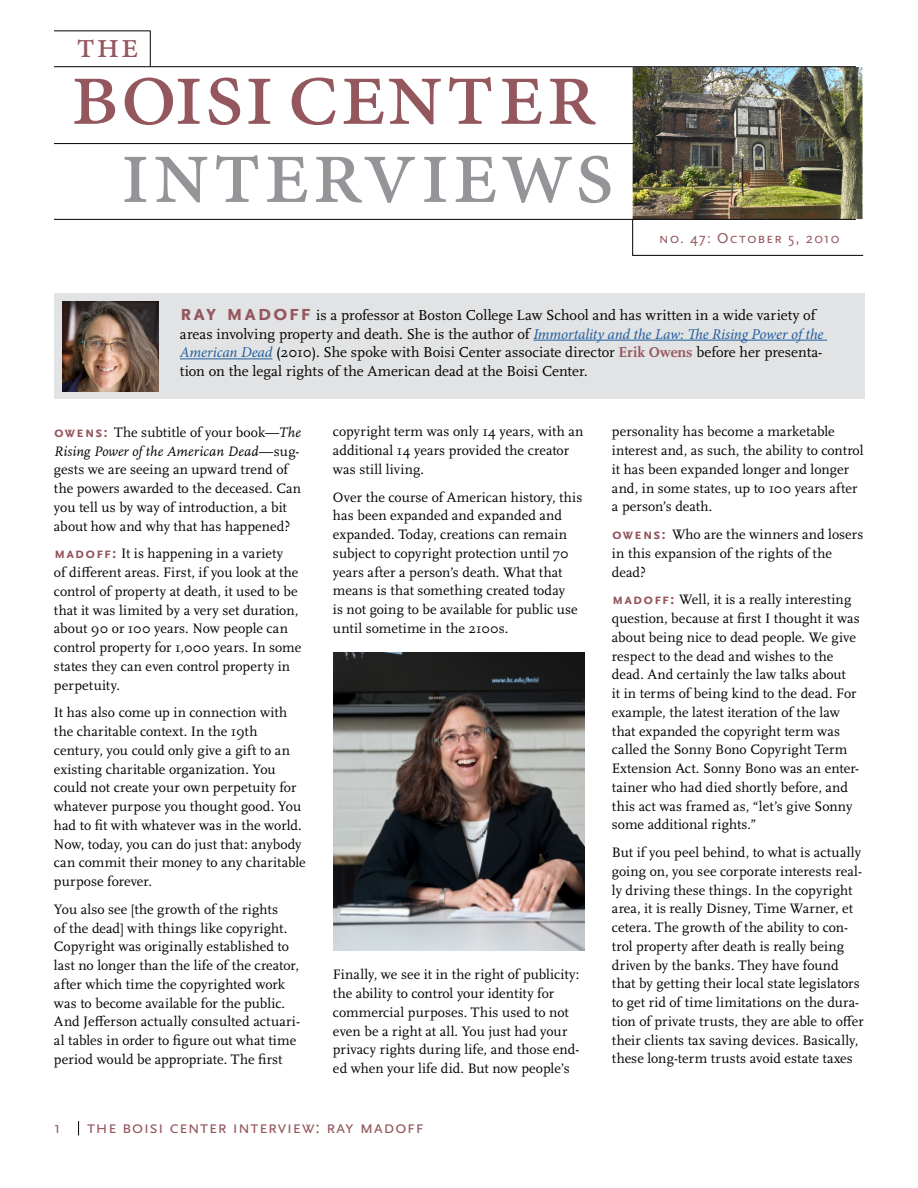
<style>
.page{position:relative;width:918px;height:1188px;background:#fff}
.page>*{position:absolute;margin:0;border:0;box-sizing:border-box;transform-origin:0 0}
.t1{font:97.05px "Minion Pro";letter-spacing:.01em;color:#94575e}
.t2{font:97.05px "Minion Pro";letter-spacing:.02em;color:#939598}
.t3{font:36.45px "Minion Pro";color:#94575e}
.t4{font:18px "Scala Sans OT";letter-spacing:.015em;color:#94575e}
.t5{font:16.5px "Scala Sans OT";color:#94575e}
.t6{font:15px/18.8px "Scala OT";color:#000}
.t7{font:15px "Scala Sans OT";letter-spacing:.07em;color:#94575e}
.t8{font:14.25px/18.8px "Scala OT";letter-spacing:.005em;color:#000}
.s1{font-family:"Scala Sans OT";font-weight:700;font-size:22.5px;color:#94575e}
.s2{font-family:"Minion Pro";font-style:italic;color:#215e9e}
.s3{font-weight:700;color:#94575e}
.s4{font-family:"Minion Pro"}
.s5{font-family:"Scala Sans OT";font-weight:700;font-size:15px;color:#94575e}
.s6{font-style:italic}
</style>
<div class="page">
<svg style="left:78px;top:1121px;width:1px;height:15px"></svg>
<div style="left:54px;top:294px;width:810px;height:105px;background:#e2e3e4"></div>
<img style="left:333px;top:652px;width:252px;height:299px">
<hr style="left:533px;top:340px;width:294px;height:1px;background:#215e9e">
<hr style="left:180px;top:359px;width:93px;height:1px;background:#215e9e">
<img style="left:633px;top:67px;width:230px;height:152px">
<hr style="left:54px;top:31px;width:97px;height:1px;background:#000">
<hr style="left:54px;top:66px;width:802px;height:1px;background:#000">
<hr style="left:54px;top:143px;width:579px;height:1px;background:#000">
<hr style="left:54px;top:219px;width:802px;height:1px;background:#000">
<hr style="left:150px;top:31px;width:1px;height:36px;background:#000">
<hr style="left:632px;top:220px;width:1px;height:36px;background:#000">
<hr style="left:632px;top:255px;width:231px;height:1px;background:#000">
<img style="left:62px;top:301px;width:96px;height:90px">
<h2 class="t3" style="left:76px;top:21px;width:64px">the</h2>
<h1 class="t1" style="left:70px;top:28px;width:528px">boisi center</h1>
<h1 class="t2" style="left:120px;top:106px;width:495px">interviews</h1>
<p class="t7" style="left:659px;top:230px;width:182px">no. 47: October 5, 2010</p>
<p class="t6" style="left:180px;top:306px;width:645px"><span class="s1">ray madoff</span> is a professor at Boston College Law School and has written in a wide variety of areas involving property and death. She is the author of <span class="s2">Immortality and the Law: The Rising Power of the American Dead</span> (2010). She spoke with Boisi Center associate director <span class="s3">Erik Owens</span> before her presenta&shy;tion on the legal rights of the American dead at the Boisi Center<span class="s4">.</span></p>
<p class="t8" style="left:54px;top:423px;width:249px"><span class="s5">owens:</span> The subtitle of your book—<span class="s6">The Rising Power of the American Dead</span>—sug&shy;gests we are seeing an upward trend of the powers awarded to the deceased. Can you tell us by way of introduction, a bit about how and why that has happened?</p>
<p class="t8" style="left:54px;top:545px;width:249px"><span class="s5">madoff:</span> It is happening in a variety<br>of different areas. First, if you look at the control of property at death, it used to be that it was limited by a very set duration, about 90 or 100 years. Now people can control property for 1,000 years. In some states they can even control property in perpetuity.</p>
<p class="t8" style="left:54px;top:704px;width:253px">It has also come up in connection with the charitable context. In the 19th century, you could only give a gift to an existing charitable organization. You could not create your own perpetuity for whatever purpose you thought good. You had to fit with whatever was in the world.<br>Now, today, you can do just that: anybody can commit their money to any charitable purpose forever.</p>
<p class="t8" style="left:54px;top:900px;width:247px">You also see [the growth of the rights<br>of the dead] with things like copyright.<br>Copyright was originally established to last no longer than the life of the creator, after which time the copyrighted work was to become available for the public.<br>And Jefferson actually consulted actuari&shy;al tables in order to figure out what time period would be appropriate. The first</p>
<p class="t8" style="left:333px;top:423px;width:252px">copyright term was only 14 years, with an additional 14 years provided the creator was still living.</p>
<p class="t8" style="left:333px;top:488px;width:251px">Over the course of American history, this has been expanded and expanded and expanded. Today, creations can remain subject to copyright protection until 70 years after a person’s death. What that means is that something created today<br>is not going to be available for public use until sometime in the 2100s.</p>
<p class="t8" style="left:333px;top:966px;width:248px">Finally, we see it in the right of publicity: the ability to control your identity for commercial purposes. This used to not even be a right at all. You just had your privacy rights during life, and those end&shy;ed when your life did. But now people’s</p>
<p class="t5" style="left:54px;top:1119px;width:8px">1</p>
<p class="t4" style="left:87px;top:1118px;width:338px">the boisi center interview: ray madoff</p>
<p class="t8" style="left:612px;top:423px;width:253px">personality has become a marketable interest and, as such, the ability to control it has been expanded longer and longer and, in some states, up to 100 years after a person’s death.</p>
<p class="t8" style="left:612px;top:525px;width:253px"><span class="s5">owens:</span> Who are the winners and losers in this expansion of the rights of the dead?</p>
<p class="t8" style="left:612px;top:591px;width:249px"><span class="s5">madoff:</span> Well, it is a really interesting question, because at first I thought it was about being nice to dead people. We give respect to the dead and wishes to the dead. And certainly the law talks about<br>it in terms of being kind to the dead. For example, the latest iteration of the law that expanded the copyright term was called the Sonny Bono Copyright Term Extension Act. Sonny Bono was an enter&shy;tainer who had died shortly before, and this act was framed as, “let’s give Sonny some additional rights.”</p>
<p class="t8" style="left:612px;top:843px;width:253px">But if you peel behind, to what is actually going on, you see corporate interests real&shy;ly driving these things. In the copyright area, it is really Disney, Time Warner, et cetera. The growth of the ability to con&shy;trol property after death is really being driven by the banks. They have found that by getting their local state legislators to get rid of time limitations on the dura&shy;tion of private trusts, they are able to offer their clients tax saving devices. Basically, these long-term trusts avoid estate taxes</p>
</div>
